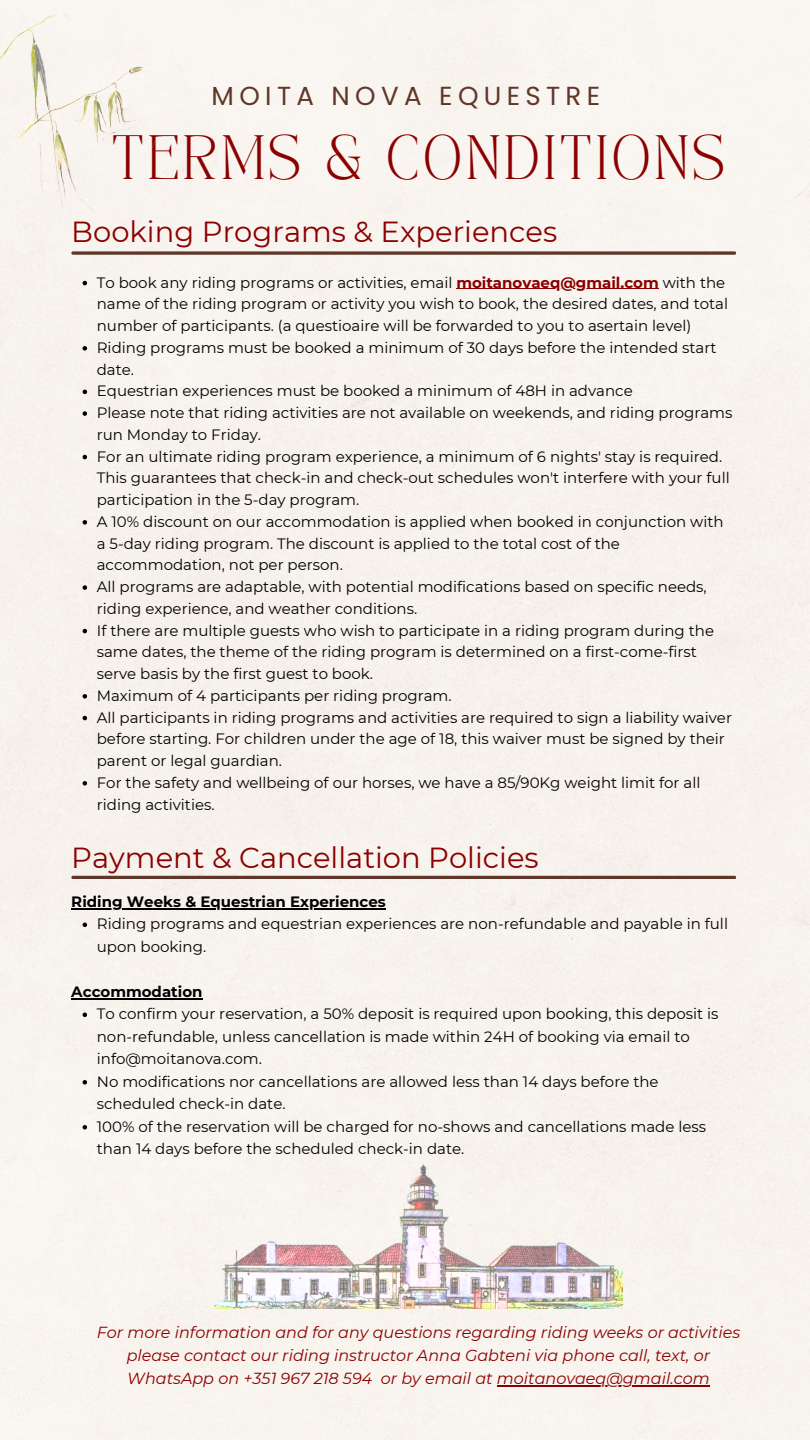
<style>
.page{position:relative;width:810px;height:1440px;background:#f8f3ee}
.page>*{position:absolute;margin:0;border:0;box-sizing:border-box;transform-origin:0 0}
.t1{font:43.8px "TANGARLAND";letter-spacing:.095em;color:#8b0000}
.t2{font:29px "Montserrat";color:#8b0000}
.t3{font:26.1px "Poppins";letter-spacing:.205em;color:#5f372a}
.t4{font:italic 16px/23.2px "Montserrat";color:#8b0000;text-align:center}
.t5{font:15px/21.8px "Montserrat";color:#000}
.t6{font:700 15px "Montserrat";color:#000}
.s1{font-weight:700;color:#8b0000}
</style>
<div class="page">
<svg style="left:83px;top:281px;width:4px;height:4px"></svg>
<hr style="left:456px;top:288px;width:203px;height:1px;background:#8b0000">
<svg style="left:83px;top:346px;width:4px;height:5px"></svg>
<svg style="left:83px;top:390px;width:4px;height:4px"></svg>
<svg style="left:83px;top:411px;width:4px;height:5px"></svg>
<svg style="left:83px;top:455px;width:4px;height:4px"></svg>
<svg style="left:83px;top:520px;width:4px;height:5px"></svg>
<svg style="left:83px;top:585px;width:4px;height:5px"></svg>
<svg style="left:83px;top:629px;width:4px;height:4px"></svg>
<svg style="left:83px;top:694px;width:4px;height:5px"></svg>
<svg style="left:83px;top:716px;width:4px;height:4px"></svg>
<svg style="left:83px;top:781px;width:4px;height:5px"></svg>
<hr style="left:71px;top:252px;width:665px;height:2px;background:#5f372a;border-radius:2px">
<hr style="left:71px;top:908px;width:315px;height:2px;background:#000">
<svg style="left:83px;top:923px;width:4px;height:4px"></svg>
<hr style="left:71px;top:998px;width:132px;height:2px;background:#000">
<svg style="left:83px;top:1013px;width:4px;height:4px"></svg>
<svg style="left:83px;top:1080px;width:4px;height:5px"></svg>
<svg style="left:83px;top:1125px;width:4px;height:5px"></svg>
<hr style="left:71px;top:876px;width:665px;height:3px;background:#5f372a;border-radius:2px">
<img style="left:214px;top:1165px;width:408px;height:144px">
<hr style="left:497px;top:1386px;width:213px;height:1px;background:#8b0000">
<img style="left:0;top:0;width:175px;height:212px">
<p class="t3" style="left:212px;top:78px;width:390px">MOITA NOVA EQUESTRE</p>
<p class="t1" style="left:112px;top:134px;width:615px">TERMS &amp; CONDITIONS</p>
<p class="t2" style="left:71px;top:214px;width:487px">Booking Programs &amp; Experiences</p>
<p class="t5" style="left:97px;top:271px;width:630px">To book any riding programs or activities, email <span class="s1">moitanovaeq@gmail.com</span> with the</p>
<h3 class="t5" style="left:97px;top:293px;width:633px">name of the riding program or activity you wish to book, the desired dates, and total number of participants. (a questioaire will be forwarded to you to asertain level)<br>Riding programs must be booked a minimum of 30 days before the intended start</h3>
<h1 class="t5" style="left:97px;top:358px;width:537px">date.<br>Equestrian experiences must be booked a minimum of 48H in advance</h1>
<h2 class="t5" style="left:97px;top:402px;width:637px">Please note that riding activities are not available on weekends, and riding programs run Monday to Friday.</h2>
<p class="t5" style="left:97px;top:445px;width:627px">For an ultimate riding program experience, a minimum of 6 nights' stay is required.</p>
<p class="t5" style="left:97px;top:467px;width:635px">This guarantees that check-in and check-out schedules won't interfere with your full participation in the 5-day program.<br>A 10% discount on our accommodation is applied when booked in conjunction with</p>
<p class="t5" style="left:97px;top:532px;width:612px">a 5-day riding program. The discount is applied to the total cost of the accommodation, not per person.<br>All programs are adaptable, with potential modifications based on specific needs,</p>
<p class="t5" style="left:97px;top:598px;width:619px">riding experience, and weather conditions.<br>If there are multiple guests who wish to participate in a riding program during the</p>
<p class="t5" style="left:97px;top:641px;width:602px">same dates, the theme of the riding program is determined on a first-come-first serve basis by the first guest to book.<br>Maximum of 4 participants per riding program.</p>
<p class="t5" style="left:97px;top:706px;width:637px">All participants in riding programs and activities are required to sign a liability waiver before starting. For children under the age of 18, this waiver must be signed by their parent or legal guardian.</p>
<p class="t5" style="left:97px;top:772px;width:605px">For the safety and wellbeing of our horses, we have a 85/90Kg weight limit for all riding activities.</p>
<h4 class="t2" style="left:71px;top:840px;width:469px">Payment &amp; Cancellation Policies</h4>
<p class="t6" style="left:71px;top:892px;width:316px">Riding Weeks &amp; Equestrian Experiences</p>
<p class="t5" style="left:97px;top:913px;width:633px;line-height:22.5px">Riding programs and equestrian experiences are non-refundable and payable in full upon booking.</p>
<h2 class="t6" style="left:71px;top:982px;width:133px">Accommodation</h2>
<p class="t5" style="left:97px;top:1003px;width:623px;line-height:22.5px">To confirm your reservation, a 50% deposit is required upon booking, this deposit is non-refundable, unless cancellation is made within 24H of booking via email to info@moitanova.com.</p>
<h4 class="t5" style="left:97px;top:1070px;width:563px;line-height:22.5px">No modifications nor cancellations are allowed less than 14 days before the scheduled check-in date.</h4>
<p class="t5" style="left:97px;top:1115px;width:611px;line-height:22.5px">100% of the reservation will be charged for no-shows and cancellations made less than 14 days before the scheduled check-in date.</p>
<p class="t4" style="left:97px;top:1320px;width:645px">For more information and for any questions regarding riding weeks or activities please contact our riding instructor Anna Gabteni via phone call, text, or<br>WhatsApp on +351 967 218 594 or by email at moitanovaeq@gmail.com</p>
</div>
